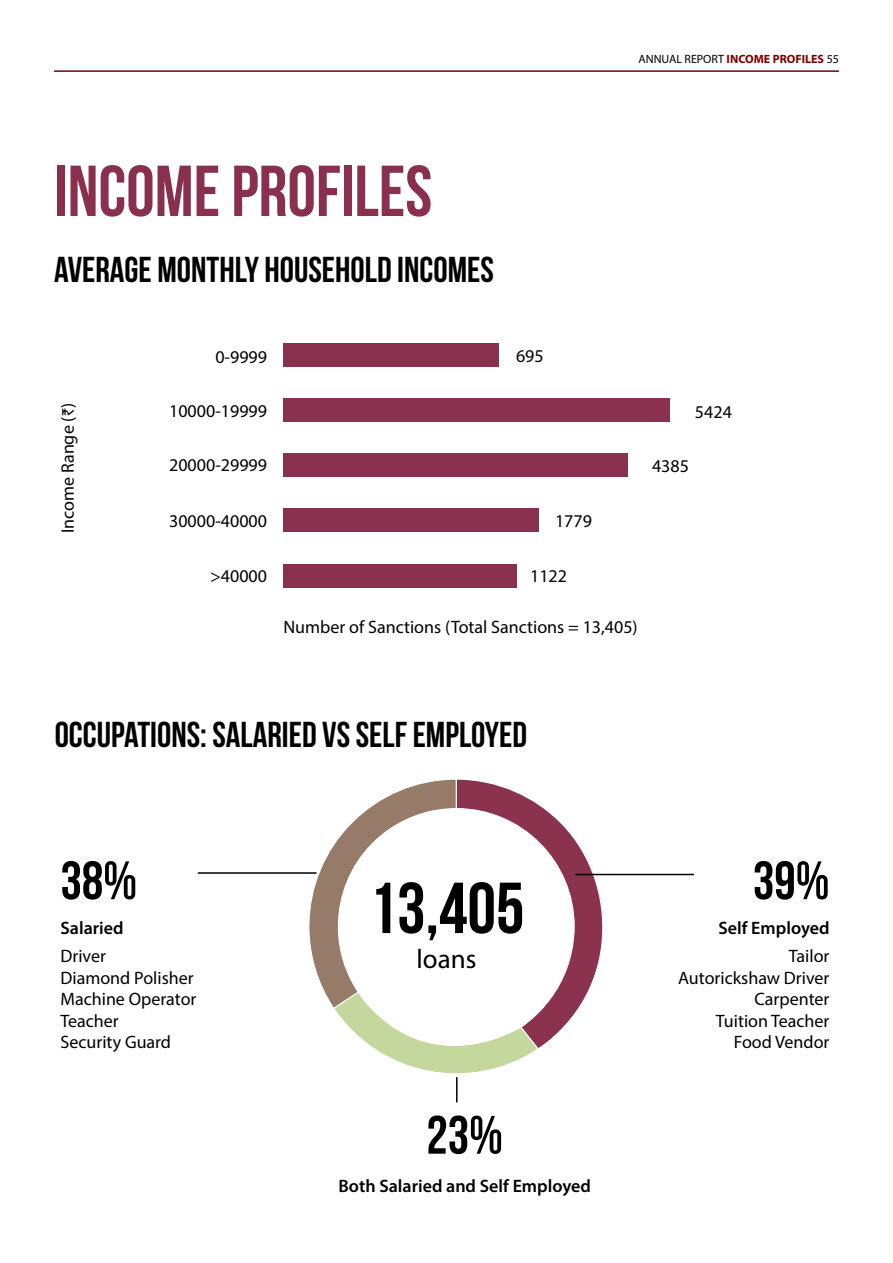
<style>
.page{position:relative;width:893px;height:1263px;background:#fff}
.page>*{position:absolute;margin:0;border:0;box-sizing:border-box;transform-origin:0 0}
.t1{font:72px "Bebas Neue";color:#89304e}
.t2{font:72px "Bebas Neue";color:#000}
.t3{font:54px "Bebas Neue";color:#000}
.t4{font:36px "Bebas Neue";color:#000}
.t5{font:27px "Myriad Pro";color:#000}
.t6{font:18px/21.6px "Myriad Pro";color:#000}
.t7{font:600 18px "Myriad Pro";color:#000}
.t8{font:12px "Myriad Pro";color:#000}
.s1{font-weight:700;color:#800000}
.s2{font-family:"Rupee";font-size:16.5px}
</style>
<div class="page">
<svg style="left:309px;top:779px;width:312px;height:295px"></svg>
<hr style="left:54px;top:70px;width:785px;height:2px;background:#800000">
<hr style="left:198px;top:872px;width:118px;height:2px;background:#000">
<hr style="left:575px;top:874px;width:119px;height:1px;background:#000">
<hr style="left:456px;top:1077px;width:2px;height:25px;background:#000">
<div style="left:283px;top:453px;width:345px;height:23px;background:#89304e"></div>
<div style="left:283px;top:509px;width:256px;height:23px;background:#89304e"></div>
<div style="left:283px;top:399px;width:387px;height:23px;background:#89304e"></div>
<div style="left:283px;top:344px;width:216px;height:23px;background:#89304e"></div>
<div style="left:283px;top:564px;width:234px;height:23px;background:#89304e"></div>
<p class="t8" style="left:638px;top:52px;width:202px">ANNUAL REPORT <span class="s1">INCOME PROFILES</span> 55</p>
<h1 class="t1" style="left:54px;top:152px;width:380px">INCOME PROFILES</h1>
<h3 class="t4" style="left:54px;top:250px;width:441px">AVERAGE MONTHLY HOUSEHOLD INCOMES</h3>
<p class="t6" style="left:215px;top:345px;width:53px">0-9999</p>
<p class="t6" style="left:516px;top:345px;width:29px">695</p>
<p class="t6" style="left:57px;top:533px;width:132px;rotate:-90deg">Income Range (<span class="s2">`</span>)</p>
<p class="t6" style="left:169px;top:400px;width:99px">10000-19999</p>
<p class="t6" style="left:169px;top:454px;width:99px">20000-29999</p>
<p class="t6" style="left:169px;top:510px;width:99px">30000-40000</p>
<p class="t6" style="left:555px;top:510px;width:38px">1779</p>
<p class="t6" style="left:695px;top:401px;width:38px">5424</p>
<p class="t6" style="left:652px;top:455px;width:38px">4385</p>
<p class="t6" style="left:210px;top:565px;width:58px">&gt;40000</p>
<p class="t6" style="left:530px;top:565px;width:38px">1122</p>
<p class="t6" style="left:283px;top:616px;width:356px">Number of Sanctions (Total Sanctions = 13,405)</p>
<h3 class="t4" style="left:55px;top:714px;width:474px">OCCUPATIONS: SALARIED VS SELF EMPLOYED</h3>
<h2 class="t3" style="left:60px;top:851px;width:78px">38%</h2>
<h2 class="t3" style="left:753px;top:851px;width:78px">39%</h2>
<h1 class="t2" style="left:368px;top:869px;width:157px">13,405</h1>
<h3 class="t5" style="left:417px;top:942px;width:61px">loans</h3>
<p class="t7" style="left:718px;top:916px;width:113px">Self Employed</p>
<p class="t6" style="left:678px;top:945px;width:153px;text-align:right">Tailor<br>Autorickshaw Driver<br>Carpenter<br>Tuition Teacher<br>Food Vendor</p>
<p class="t7" style="left:60px;top:916px;width:65px">Salaried</p>
<p class="t6" style="left:60px;top:945px;width:138px">Driver<br>Diamond Polisher<br>Machine Operator<br>Teacher<br>Security Guard</p>
<h2 class="t3" style="left:426px;top:1105px;width:78px">23%</h2>
<p class="t7" style="left:338px;top:1174px;width:254px">Both Salaried and Self Employed</p>
</div>
